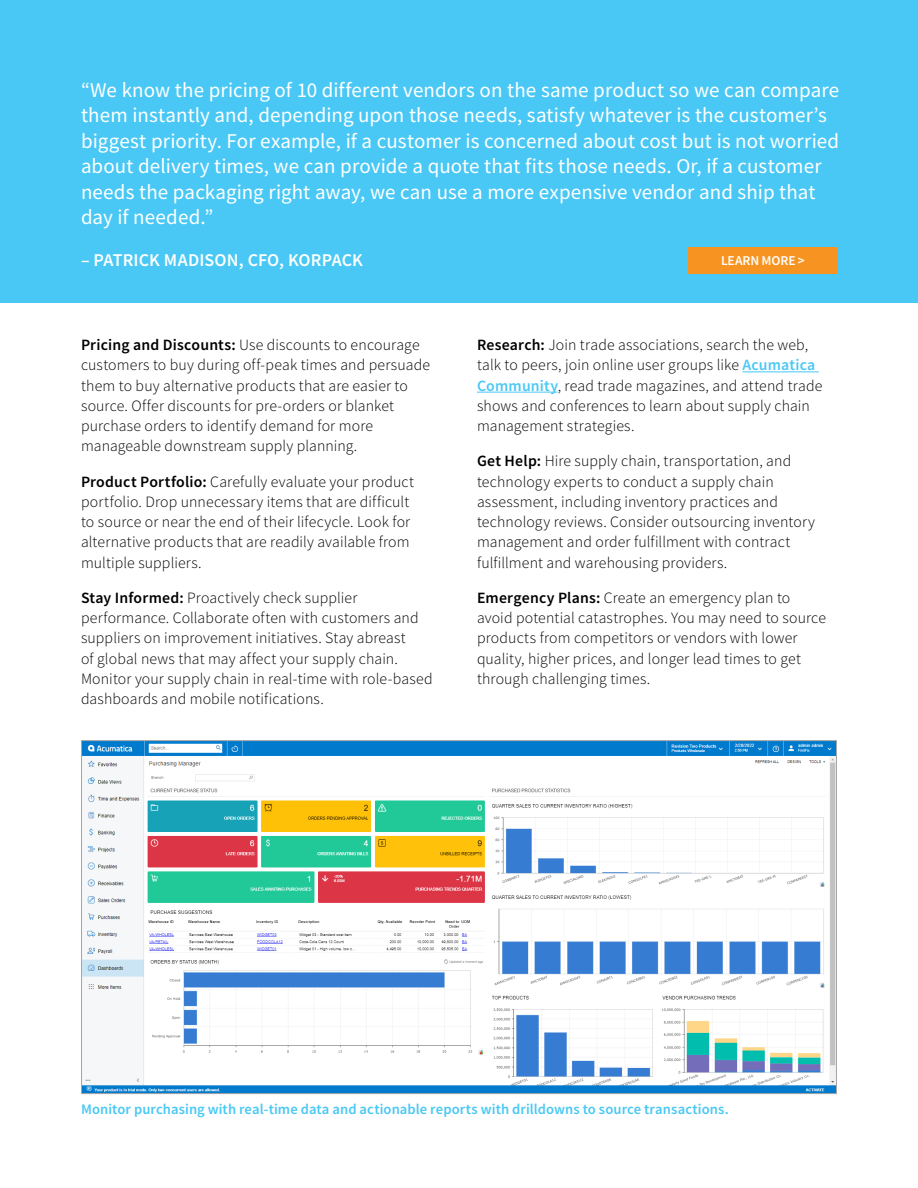
<style>
.page{position:relative;width:918px;height:1188px;background:#fff}
.page>*{position:absolute;margin:0;border:0;box-sizing:border-box;transform-origin:0 0}
.t1{font:21px/25.5px "Source Sans Pro";letter-spacing:.005em;color:#fff}
.t2{font:600 18px "Source Sans Pro";letter-spacing:.005em;color:#fff}
.t3{font:300 15.75px/20.2px "Source Sans Pro";letter-spacing:.01em;color:#000}
.t4{font:600 14.7px "Source Sans Pro";letter-spacing:.005em;color:#49c8f5}
.t5{font:600 13.5px "Source Sans Pro";letter-spacing:-.005em;color:#fff}
.s1{font-weight:600}
.s2{font-weight:600;color:#49c8f5}
</style>
<div class="page">
<hr style="left:742px;top:371px;width:77px;height:1px;background:#49c8f5">
<hr style="left:477px;top:392px;width:81px;height:1px;background:#49c8f5">
<div style="left:0;top:36px;width:918px;height:266px;background:#49c8f5"></div>
<div style="left:689px;top:247px;width:148px;height:27px;background:#f79421"></div>
<div style="left:0;top:0;width:918px;height:51px;background:#49c8f5"></div>
<img style="left:83px;top:742px;width:752px;height:350px">
<p class="t1" style="left:81px;top:77px;width:760px">“We know the pricing of 10 different vendors on the same product so we can compare them instantly and, depending upon those needs, satisfy whatever is the customer’s biggest priority. For example, if a customer is concerned about cost but is not worried about delivery times, we can provide a quote that fits those needs. Or, if a customer needs the packaging right away, we can use a more expensive vendor and ship that day if needed.”</p>
<p class="t2" style="left:81px;top:248px;width:283px">– PATRICK MADISON, CFO, KORPACK</p>
<p class="t5" style="left:721px;top:252px;width:85px">LEARN MORE &gt;</p>
<p class="t3" style="left:81px;top:335px;width:351px"><span class="s1">Pricing and Discounts:</span> Use discounts to encourage customers to buy during off-peak times and persuade them to buy alternative products that are easier to source. Offer discounts for pre-orders or blanket purchase orders to identify demand for more manageable downstream supply planning.</p>
<p class="t3" style="left:81px;top:471px;width:335px"><span class="s1">Product Portfolio:</span> Carefully evaluate your product portfolio. Drop unnecessary items that are difficult to source or near the end of their lifecycle. Look for alternative products that are readily available from multiple suppliers.</p>
<p class="t3" style="left:81px;top:588px;width:353px"><span class="s1">Stay Informed:</span> Proactively check supplier performance. Collaborate often with customers and suppliers on improvement initiatives. Stay abreast<br>of global news that may affect your supply chain.<br>Monitor your supply chain in real-time with role-based dashboards and mobile notifications.</p>
<p class="t3" style="left:477px;top:335px;width:347px"><span class="s1">Research:</span> Join trade associations, search the web, talk to peers, join online user groups like <span class="s2">Acumatica Community</span>, read trade magazines, and attend trade shows and conferences to learn about supply chain management strategies.</p>
<p class="t3" style="left:477px;top:451px;width:339px"><span class="s1">Get Help:</span> Hire supply chain, transportation, and technology experts to conduct a supply chain assessment, including inventory practices and technology reviews. Consider outsourcing inventory management and order fulfillment with contract fulfillment and warehousing providers.</p>
<p class="t3" style="left:477px;top:588px;width:350px"><span class="s1">Emergency Plans:</span> Create an emergency plan to avoid potential catastrophes. You may need to source products from competitors or vendors with lower quality, higher prices, and longer lead times to get through challenging times.</p>
<p class="t4" style="left:81px;top:1100px;width:649px">Monitor purchasing with real-time data and actionable reports with drilldowns to source transactions.</p>
</div>
